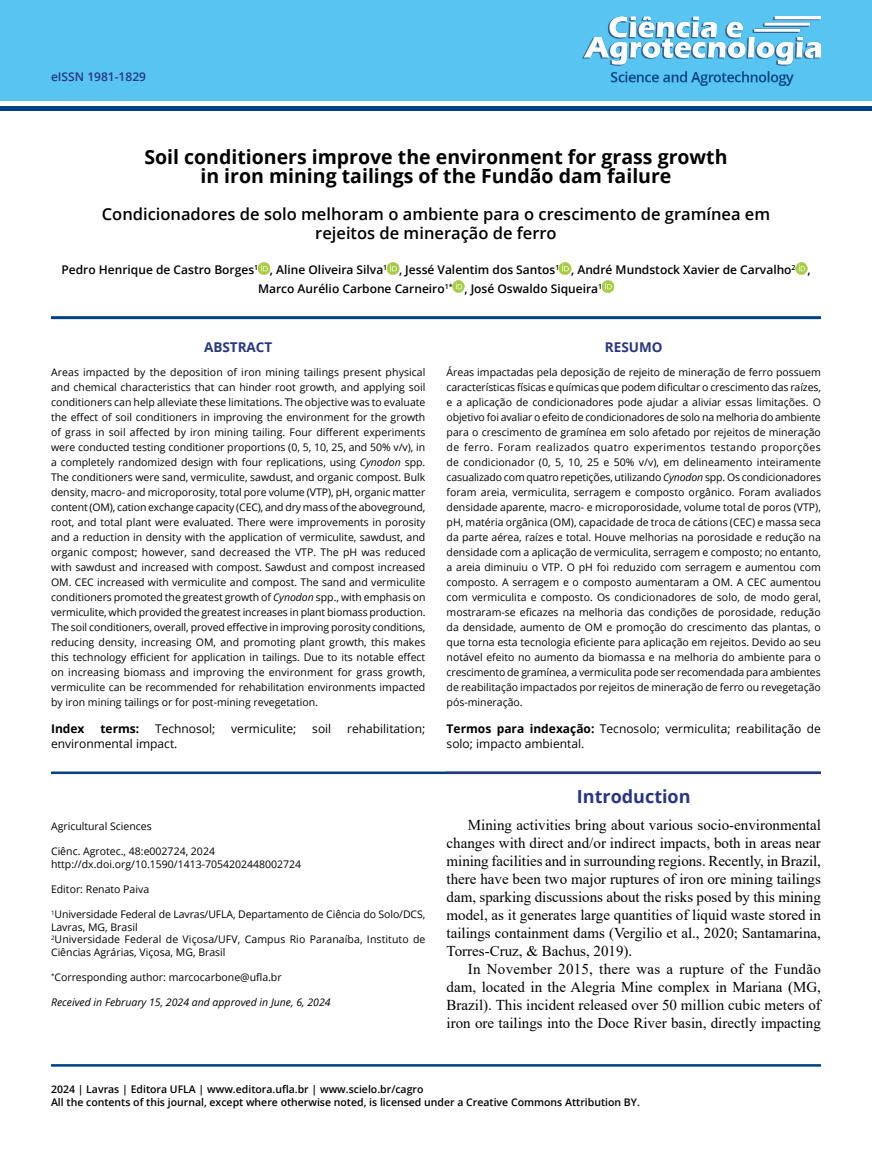
<style>
.page{position:relative;width:872px;height:1149px;background:#fff}
.page>*{position:absolute;margin:0;border:0;box-sizing:border-box;transform-origin:0 0}
.t1{font:700 19.5px/19.5px "Open Sans";color:#000;text-align:center}
.t2{font:700 18px "Open Sans";color:#283583}
.t3{font:600 16.5px/19.5px "Open Sans";color:#000;text-align:center}
.t4{font:15px/18px "Times New Roman";color:#000;text-align:justify}
.t5{font:700 13.5px "Open Sans";color:#283583}
.t6{font:600 12px/18px "Open Sans";color:#000}
.t7{font:12px/14.4px "Open Sans";color:#000}
.t8{font:600 12px "Open Sans";color:#283583}
.t9{font:700 12px "Open Sans";color:#000}
.t10{font:10.5px/15px "Open Sans";color:#000;text-align:justify}
.t11{font:600 10.5px/12.6px "Open Sans";color:#000}
.t12{font:italic 10.5px "Open Sans";color:#000}
.s1{font-style:italic}
.s2{font-weight:700}
</style>
<div class="page">
<div style="left:0;top:0;width:872px;height:100px;background:#57c4f1"></div>
<div style="left:0;top:106px;width:872px;height:5px;background:#004288"></div>
<img style="left:583px;top:17px;width:238px;height:68px">
<hr style="left:51px;top:1063px;width:770px;height:3px;background:#004288">
<hr style="left:51px;top:771px;width:770px;height:2px;background:#004288">
<hr style="left:51px;top:316px;width:770px;height:3px;background:#004288">
<hr style="left:446px;top:771px;width:375px;height:2px;background:#283583">
<svg style="left:258px;top:263px;width:12px;height:11px"></svg>
<svg style="left:387px;top:263px;width:12px;height:11px"></svg>
<svg style="left:559px;top:263px;width:12px;height:11px"></svg>
<svg style="left:795px;top:263px;width:12px;height:11px"></svg>
<svg style="left:452px;top:281px;width:12px;height:11px"></svg>
<svg style="left:602px;top:281px;width:12px;height:11px"></svg>
<p class="t8" style="left:51px;top:69px;width:96px">eISSN 1981-1829</p>
<h1 class="t1" style="left:144px;top:146px;width:585px">Soil conditioners improve the environment for grass growth in iron mining tailings of the Fundão dam failure</h1>
<h3 class="t3" style="left:102px;top:204px;width:670px">Condicionadores de solo melhoram o ambiente para o crescimento de gramínea em rejeitos de mineração de ferro</h3>
<p class="t6" style="left:258px;top:261px;width:554px;text-indent:-197px">Pedro Henrique de Castro Borges<sup>1</sup> , Aline Oliveira Silva<sup>1</sup> , Jessé Valentim dos Santos<sup>1</sup> , André Mundstock Xavier de Carvalho<sup>2</sup> ,<br>Marco Aurélio Carbone Carneiro<sup>1*</sup> , José Oswaldo Siqueira<sup>1</sup></p>
<p class="t5" style="left:204px;top:338px;width:70px">ABSTRACT</p>
<p class="t10" style="left:51px;top:364px;width:376px">Areas impacted by the deposition of iron mining tailings present physical and chemical characteristics that can hinder root growth, and applying soil conditioners can help alleviate these limitations. The objective was to evaluate the effect of soil conditioners in improving the environment for the growth of grass in soil affected by iron mining tailing. Four different experiments were conducted testing conditioner proportions (0, 5, 10, 25, and 50% v/v), in a completely randomized design with four replications, using <span class="s1">Cynodon</span> spp.<br>The conditioners were sand, vermiculite, sawdust, and organic compost. Bulk density, macro- and microporosity, total pore volume (VTP), pH, organic matter content (OM), cation exchange capacity (CEC), and dry mass of the aboveground, root, and total plant were evaluated. There were improvements in porosity and a reduction in density with the application of vermiculite, sawdust, and organic compost; however, sand decreased the VTP. The pH was reduced with sawdust and increased with compost. Sawdust and compost increased OM. CEC increased with vermiculite and compost. The sand and vermiculite conditioners promoted the greatest growth of <span class="s1">Cynodon</span> spp., with emphasis on vermiculite, which provided the greatest increases in plant biomass production.<br>The soil conditioners, overall, proved effective in improving porosity conditions, reducing density, increasing OM, and promoting plant growth, this makes this technology efficient for application in tailings. Due to its notable effect on increasing biomass and improving the environment for grass growth, vermiculite can be recommended for rehabilitation environments impacted by iron mining tailings or for post-mining revegetation.</p>
<p class="t9" style="left:51px;top:720px;width:35px">Index</p>
<p class="t9" style="left:100px;top:720px;width:40px">terms:</p>
<p class="t7" style="left:155px;top:721px;width:62px">Technosol;</p>
<p class="t7" style="left:231px;top:721px;width:67px">vermiculite;</p>
<p class="t7" style="left:312px;top:721px;width:21px">soil</p>
<p class="t7" style="left:347px;top:721px;width:80px">rehabilitation;</p>
<p class="t7" style="left:51px;top:735px;width:128px">environmental impact.</p>
<p class="t10" style="left:51px;top:818px;width:102px">Agricultural Sciences</p>
<p class="t10" style="left:51px;top:844px;width:252px;line-height:12.6px">Ciênc. Agrotec., 48:e002724, 2024 http://dx.doi.org/10.1590/1413-7054202448002724</p>
<p class="t10" style="left:51px;top:881px;width:100px">Editor: Renato Paiva</p>
<p class="t10" style="left:51px;top:907px;width:376px;line-height:12.6px;text-align:left"><sup>1</sup>Universidade Federal de Lavras/UFLA, Departamento de Ciência do Solo/DCS, Lavras, MG, Brasil<br><sup>2</sup>Universidade Federal de Viçosa/UFV, Campus Rio Paranaíba, Instituto de Ciências Agrárias, Viçosa, MG, Brasil</p>
<p class="t10" style="left:51px;top:969px;width:232px"><sup>*</sup>Corresponding author: marcocarbone@ufla.br</p>
<p class="t12" style="left:51px;top:995px;width:281px">Received in February 15, 2024 and approved in June, 6, 2024</p>
<p class="t5" style="left:605px;top:338px;width:59px">RESUMO</p>
<p class="t10" style="left:446px;top:364px;width:376px">Áreas impactadas pela deposição de rejeito de mineração de ferro possuem características físicas e químicas que podem dificultar o crescimento das raízes, e a aplicação de condicionadores pode ajudar a aliviar essas limitações. O objetivo foi avaliar o efeito de condicionadores de solo na melhoria do ambiente para o crescimento de gramínea em solo afetado por rejeitos de mineração de ferro. Foram realizados quatro experimentos testando proporções de condicionador (0, 5, 10, 25 e 50% v/v), em delineamento inteiramente casualizado com quatro repetições, utilizando <span class="s1">Cynodon</span> spp. Os condicionadores foram areia, vermiculita, serragem e composto orgânico. Foram avaliados densidade aparente, macro- e microporosidade, volume total de poros (VTP), pH, matéria orgânica (OM), capacidade de troca de cátions (CEC) e massa seca da parte aérea, raízes e total. Houve melhorias na porosidade e redução na densidade com a aplicação de vermiculita, serragem e composto; no entanto, a areia diminuiu o VTP. O pH foi reduzido com serragem e aumentou com composto. A serragem e o composto aumentaram a OM. A CEC aumentou com vermiculita e composto. Os condicionadores de solo, de modo geral, mostraram-se eficazes na melhoria das condições de porosidade, redução da densidade, aumento de OM e promoção do crescimento das plantas, o que torna esta tecnologia eficiente para aplicação em rejeitos. Devido ao seu notável efeito no aumento da biomassa e na melhoria do ambiente para o crescimento de gramínea, a vermiculita pode ser recomendada para ambientes de reabilitação impactados por rejeitos de mineração de ferro ou revegetação pós-mineração.</p>
<p class="t7" style="left:446px;top:721px;width:376px"><span class="s2">Termos para indexação:</span> Tecnosolo; vermiculita; reabilitação de solo; impacto ambiental.</p>
<h2 class="t2" style="left:577px;top:784px;width:115px">Introduction</h2>
<p class="t4" style="left:446px;top:815px;width:376px;text-indent:21px">Mining activities bring about various socio-environmental changes with direct and/or indirect impacts, both in areas near mining facilities and in surrounding regions. Recently, in Brazil, there have been two major ruptures of iron ore mining tailings dam, sparking discussions about the risks posed by this mining model, as it generates large quantities of liquid waste stored in tailings containment dams (Vergilio et al., 2020; Santamarina, Torres-Cruz, &amp; Bachus, 2019).</p>
<h3 class="t4" style="left:446px;top:959px;width:376px;text-indent:21px">In November 2015, there was a rupture of the Fundão dam, located in the Alegria Mine complex in Mariana (MG, Brazil). This incident released over 50 million cubic meters of iron ore tailings into the Doce River basin, directly impacting</h3>
<p class="t11" style="left:51px;top:1082px;width:590px">2024 | Lavras | Editora UFLA | www.editora.ufla.br | www.scielo.br/cagro<br>All the contents of this journal, except where otherwise noted, is licensed under a Creative Commons Attribution BY.</p>
</div>
